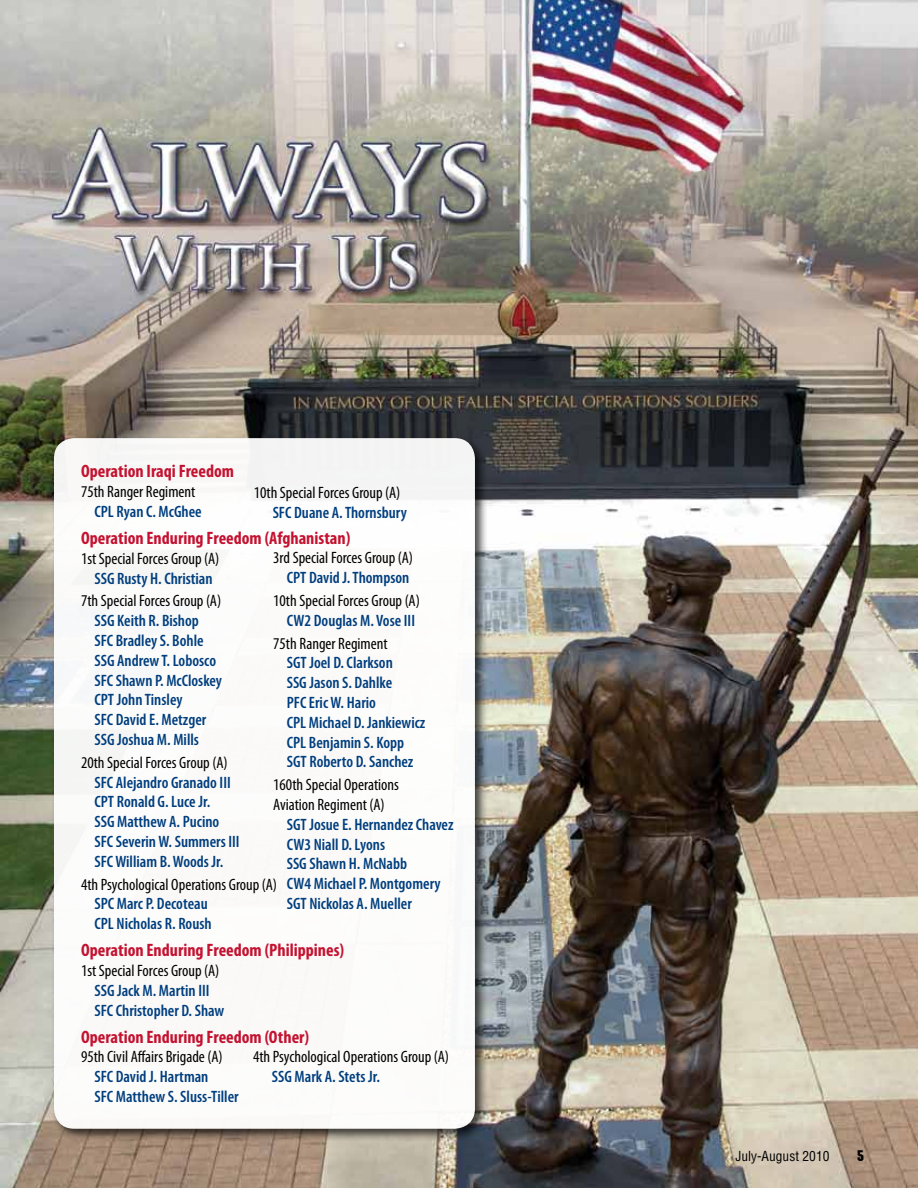
<style>
.page{position:relative;width:918px;height:1188px;background:#fff}
.page>*{position:absolute;margin:0;border:0;box-sizing:border-box;transform-origin:0 0}
.t1{font:700 condensed 18px "Myriad Pro";color:#c41230}
.t2{font:600 condensed 16.5px/19.8px "Myriad Pro";color:#003e7e}
.t3{font:condensed 16.5px/19.8px "Myriad Pro";color:#000}
.t4{font:15px "Machine Std";color:#000}
.t5{font:condensed 13.5px "Helvetica LT Std";color:#000}
</style>
<div class="page">
<img style="left:0;top:0;width:918px;height:1188px">
<div style="left:51px;top:435px;width:438px;height:707px;background:#000;opacity:.75"></div>
<div style="left:54px;top:438px;width:421px;height:691px;background:#fff;border-radius:20px"></div>
<p class="t1" style="left:81px;top:460px;width:155px">Operation Iraqi Freedom</p>
<p class="t3" style="left:81px;top:482px;width:116px">75th Ranger Regiment</p>
<p class="t2" style="left:94px;top:501px;width:109px">CPL Ryan C. McGhee</p>
<p class="t1" style="left:81px;top:527px;width:271px">Operation Enduring Freedom (Afghanistan)</p>
<p class="t3" style="left:81px;top:548px;width:140px">1st Special Forces Group (A)</p>
<p class="t2" style="left:94px;top:568px;width:120px">SSG Rusty H. Christian</p>
<p class="t3" style="left:81px;top:591px;width:142px">7th Special Forces Group (A)</p>
<p class="t2" style="left:94px;top:611px;width:129px">SSG Keith R. Bishop<br>SFC Bradley S. Bohle<br>SSG Andrew T. Lobosco<br>SFC Shawn P. McCloskey<br>CPT John Tinsley<br>SFC David E. Metzger<br>SSG Joshua M. Mills</p>
<p class="t3" style="left:81px;top:752px;width:148px">20th Special Forces Group (A)</p>
<p class="t2" style="left:94px;top:772px;width:147px">SFC Alejandro Granado III<br>CPT Ronald G. Luce Jr.<br>SSG Matthew A. Pucino<br>SFC Severin W. Summers III<br>SFC William B. Woods Jr.</p>
<p class="t3" style="left:81px;top:874px;width:198px">4th Psychological Operations Group (A)</p>
<p class="t2" style="left:94px;top:894px;width:119px">SPC Marc P. Decoteau<br>CPL Nicholas R. Roush</p>
<p class="t1" style="left:81px;top:939px;width:265px">Operation Enduring Freedom (Philippines)</p>
<p class="t3" style="left:81px;top:960px;width:140px">1st Special Forces Group (A)</p>
<p class="t2" style="left:94px;top:980px;width:131px">SSG Jack M. Martin III<br>SFC Christopher D. Shaw</p>
<p class="t1" style="left:81px;top:1025px;width:230px">Operation Enduring Freedom (Other)</p>
<p class="t3" style="left:81px;top:1047px;width:143px">95th Civil Affairs Brigade (A)</p>
<p class="t2" style="left:94px;top:1067px;width:146px">SFC David J. Hartman<br>SFC Matthew S. Sluss-Tiller</p>
<p class="t3" style="left:254px;top:482px;width:148px">10th Special Forces Group (A)</p>
<p class="t2" style="left:273px;top:502px;width:136px">SFC Duane A. Thornsbury</p>
<p class="t3" style="left:273px;top:548px;width:141px">3rd Special Forces Group (A)</p>
<p class="t2" style="left:287px;top:567px;width:124px">CPT David J. Thompson</p>
<p class="t3" style="left:273px;top:590px;width:148px">10th Special Forces Group (A)</p>
<p class="t2" style="left:287px;top:610px;width:130px">CW2 Douglas M. Vose III</p>
<p class="t3" style="left:273px;top:633px;width:116px">75th Ranger Regiment</p>
<p class="t2" style="left:287px;top:653px;width:140px">SGT Joel D. Clarkson<br>SSG Jason S. Dahlke<br>PFC Eric W. Hario<br>CPL Michael D. Jankiewicz<br>CPL Benjamin S. Kopp<br>SGT Roberto D. Sanchez</p>
<p class="t3" style="left:273px;top:775px;width:127px">160th Special Operations<br>Aviation Regiment (A)</p>
<p class="t2" style="left:287px;top:814px;width:168px">SGT Josue E. Hernandez Chavez<br>CW3 Niall D. Lyons<br>SSG Shawn H. McNabb<br>CW4 Michael P. Montgomery<br>SGT Nickolas A. Mueller</p>
<p class="t3" style="left:253px;top:1046px;width:198px">4th Psychological Operations Group (A)</p>
<p class="t2" style="left:272px;top:1066px;width:110px">SSG Mark A. Stets Jr.</p>
<p class="t5" style="left:735px;top:1148px;width:96px">July-August 2010</p>
<p class="t4" style="left:857px;top:1147px;width:8px">5</p>
</div>
